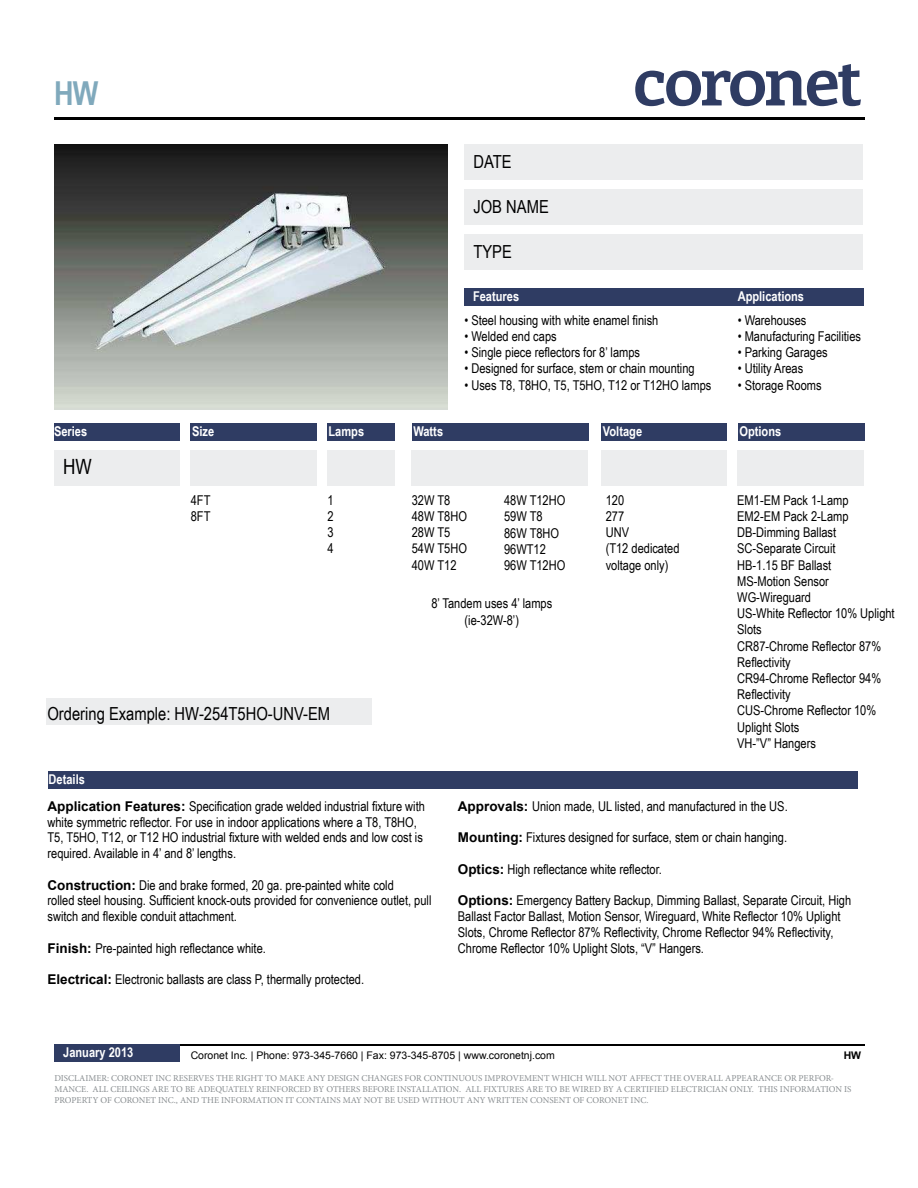
<style>
.page{position:relative;width:918px;height:1188px;background:#fff}
.page>*{position:absolute;margin:0;border:0;box-sizing:border-box;transform-origin:0 0}
.t1{font:700 33px "Arial Narrow";color:#80a9bc}
.t2{font:21px "Arial Narrow";color:#000}
.t3{font:18px "Arial Narrow";color:#000}
.t4{font:13.5px/16.2px "Arial Narrow";color:#000}
.t5{font:700 13.5px "Arial Narrow";color:#fff}
.t6{font:10.5px "Arial";color:#000}
.t7{font:700 10.5px "Arial";color:#000}
.t8{font:9px/10.8px "Minion Pro";color:#888d90}
.s1{font-family:"Arial";font-weight:700}
</style>
<div class="page">
<div style="left:47px;top:698px;width:325px;height:27px;background:#ecedee"></div>
<div style="left:54px;top:423px;width:126px;height:18px;background:#2f3c63"></div>
<div style="left:191px;top:423px;width:126px;height:18px;background:#2f3c63"></div>
<div style="left:328px;top:423px;width:67px;height:18px;background:#2f3c63"></div>
<div style="left:412px;top:423px;width:176px;height:18px;background:#2f3c63"></div>
<div style="left:601px;top:423px;width:126px;height:18px;background:#2f3c63"></div>
<div style="left:738px;top:423px;width:126px;height:18px;background:#2f3c63"></div>
<hr style="left:54px;top:117px;width:810px;height:3px;background:#000">
<svg style="left:635px;top:64px;width:226px;height:42px"></svg>
<div style="left:464px;top:144px;width:399px;height:36px;background:#ecedee"></div>
<div style="left:464px;top:189px;width:399px;height:36px;background:#ecedee"></div>
<div style="left:464px;top:234px;width:399px;height:36px;background:#ecedee"></div>
<div style="left:54px;top:450px;width:126px;height:36px;background:#ecedee"></div>
<div style="left:191px;top:450px;width:126px;height:36px;background:#ecedee"></div>
<div style="left:328px;top:450px;width:67px;height:36px;background:#ecedee"></div>
<div style="left:411px;top:450px;width:177px;height:36px;background:#ecedee"></div>
<div style="left:601px;top:450px;width:126px;height:36px;background:#ecedee"></div>
<div style="left:738px;top:450px;width:126px;height:36px;background:#ecedee"></div>
<div style="left:48px;top:771px;width:810px;height:18px;background:#2f3c63"></div>
<div style="left:464px;top:288px;width:400px;height:18px;background:#2f3c63"></div>
<hr style="left:54px;top:1044px;width:810px;height:1px;background:#000">
<div style="left:54px;top:1044px;width:126px;height:18px;background:#2f3c63"></div>
<img style="left:54px;top:144px;width:393px;height:266px">
<h1 class="t1" style="left:54px;top:81px;width:46px">HW</h1>
<h3 class="t3" style="left:473px;top:151px;width:40px">DATE</h3>
<h3 class="t3" style="left:473px;top:196px;width:77px">JOB NAME</h3>
<h3 class="t3" style="left:473px;top:241px;width:40px">TYPE</h3>
<p class="t5" style="left:473px;top:291px;width:48px">Features</p>
<p class="t4" style="left:464px;top:311px;width:196px">• Steel housing with white enamel finish</p>
<p class="t4" style="left:464px;top:328px;width:94px">• Welded end caps</p>
<p class="t4" style="left:464px;top:344px;width:177px">• Single piece reflectors for 8’ lamps</p>
<p class="t4" style="left:464px;top:360px;width:232px">• Designed for surface, stem or chain mounting</p>
<p class="t4" style="left:464px;top:376px;width:248px">• Uses T8, T8HO, T5, T5HO, T12 or T12HO lamps</p>
<p class="t5" style="left:747px;top:291px;width:68px">Applications</p>
<p class="t5" style="left:738px;top:291px;width:68px">Applications</p>
<p class="t4" style="left:738px;top:311px;width:70px">• Warehouses</p>
<p class="t4" style="left:738px;top:328px;width:125px">• Manufacturing Facilities</p>
<p class="t4" style="left:738px;top:344px;width:92px">• Parking Garages</p>
<p class="t4" style="left:738px;top:360px;width:67px">• Utility Areas</p>
<p class="t4" style="left:738px;top:376px;width:85px">• Storage Rooms</p>
<p class="t5" style="left:54px;top:426px;width:35px">Series</p>
<p class="t5" style="left:192px;top:426px;width:24px">Size</p>
<p class="t5" style="left:329px;top:426px;width:37px">Lamps</p>
<p class="t5" style="left:413px;top:426px;width:31px">Watts</p>
<p class="t5" style="left:603px;top:426px;width:41px">Voltage</p>
<p class="t5" style="left:739px;top:426px;width:43px">Options</p>
<h2 class="t2" style="left:63px;top:452px;width:30px">HW</h2>
<p class="t4" style="left:328px;top:491px;width:8px;text-align:justify">1<br>2<br>3<br>4</p>
<p class="t4" style="left:412px;top:491px;width:57px">32W T8<br>48W T8HO<br>28W T5<br>54W T5HO<br>40W T12</p>
<p class="t4" style="left:606px;top:491px;width:75px">120<br>277<br>UNV<br>(T12 dedicated voltage only)</p>
<p class="t4" style="left:737px;top:491px;width:159px">EM1-EM Pack 1-Lamp<br>EM2-EM Pack 2-Lamp<br>DB-Dimming Ballast<br>SC-Separate Circuit<br>HB-1.15 BF Ballast<br>MS-Motion Sensor<br>WG-Wireguard<br>US-White Reflector 10% Uplight<br>Slots<br>CR87-Chrome Reflector 87%<br>Reflectivity<br>CR94-Chrome Reflector 94%<br>Reflectivity<br>CUS-Chrome Reflector 10%<br>Uplight Slots<br>VH-”V” Hangers</p>
<p class="t4" style="left:191px;top:491px;width:21px">4FT<br>8FT</p>
<p class="t4" style="left:504px;top:492px;width:63px">48W T12HO<br>59W T8<br>86W T8HO<br>96WT12<br>96W T12HO</p>
<p class="t4" style="left:431px;top:595px;width:122px;text-align:center">8’ Tandem uses 4’ lamps (ie-32W-8’)</p>
<h3 class="t3" style="left:48px;top:700px;width:284px">Ordering Example: HW-254T5HO-UNV-EM</h3>
<p class="t5" style="left:49px;top:774px;width:38px">Details</p>
<p class="t4" style="left:48px;top:798px;width:379px;line-height:15.8px"><span class="s1">Application Features:</span> Specification grade welded industrial fixture with white symmetric reflector. For use in indoor applications where a T8, T8HO, T5, T5HO, T12, or T12 HO industrial fixture with welded ends and low cost is required. Available in 4’ and 8’ lengths.</p>
<p class="t4" style="left:48px;top:876px;width:385px;line-height:15.8px"><span class="s1">Construction:</span> Die and brake formed, 20 ga. pre-painted white cold<br>rolled steel housing. Sufficient knock-outs provided for convenience outlet, pull switch and flexible conduit attachment.</p>
<p class="t4" style="left:48px;top:939px;width:220px"><span class="s1">Finish:</span> Pre-painted high reflectance white.</p>
<p class="t4" style="left:48px;top:971px;width:318px"><span class="s1">Electrical:</span> Electronic ballasts are class P, thermally protected.</p>
<p class="t4" style="left:458px;top:797px;width:331px"><span class="s1">Approvals:</span> Union made, UL listed, and manufactured in the US.</p>
<p class="t4" style="left:458px;top:829px;width:331px"><span class="s1">Mounting:</span> Fixtures designed for surface, stem or chain hanging.</p>
<p class="t4" style="left:458px;top:860px;width:206px"><span class="s1">Optics:</span> High reflectance white reflector.</p>
<p class="t4" style="left:458px;top:892px;width:395px;line-height:15.8px"><span class="s1">Options:</span> Emergency Battery Backup, Dimming Ballast, Separate Circuit, High Ballast Factor Ballast, Motion Sensor, Wireguard, White Reflector 10% Uplight Slots, Chrome Reflector 87% Reflectivity, Chrome Reflector 94% Reflectivity, Chrome Reflector 10% Uplight Slots, “V” Hangers.</p>
<p class="t5" style="left:63px;top:1047px;width:72px">January 2013</p>
<p class="t6" style="left:191px;top:1052px;width:366px">Coronet Inc. | Phone: 973-345-7660 | Fax: 973-345-8705 | www.coronetnj.com</p>
<p class="t7" style="left:844px;top:1052px;width:19px">HW</p>
<p class="t8" style="left:54px;top:1073px;width:799px">DISCLAIMER: CORONET INC RESERVES THE RIGHT TO MAKE ANY DESIGN CHANGES FOR CONTINUOUS IMPROVEMENT WHICH WILL NOT AFFECT THE OVERALL APPEARANCE OR PERFOR-<br>MANCE. ALL CEILINGS ARE TO BE ADEQUATELY REINFORCED BY OTHERS BEFORE INSTALLATION. ALL FIXTURES ARE TO BE WIRED BY A CERTIFIED ELECTRICIAN ONLY. THIS INFORMATION IS<br>PROPERTY OF CORONET INC., AND THE INFORMATION IT CONTAINS MAY NOT BE USED WITHOUT ANY WRITTEN CONSENT OF CORONET INC.</p>
</div>
